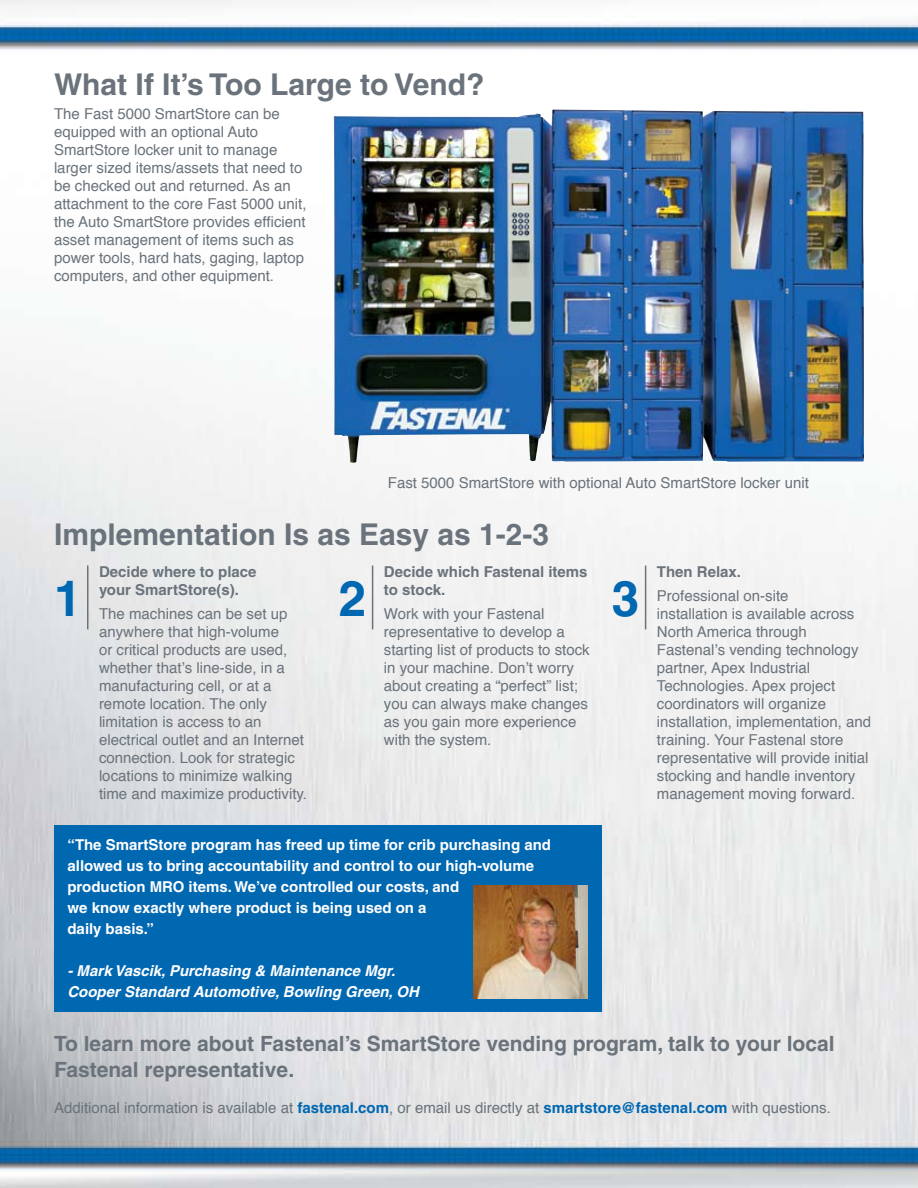
<style>
.page{position:relative;width:918px;height:1188px;background:#fff}
.page>*{position:absolute;margin:0;border:0;box-sizing:border-box;transform-origin:0 0}
.t1{font:700 49.5px "Helvetica";color:#0067b1}
.t2{font:700 30px "Helvetica";color:#6a737b}
.t3{font:700 21px/25.2px "Helvetica";color:#6a737b}
.t4{font:15px/18px "Helvetica";color:#6a737b}
.t5{font:700 15px/21px "Helvetica";color:#fff}
.t6{font:700 15px/18px "Helvetica";color:#6a737b}
.t7{font:italic 700 15px/21px "Helvetica";color:#fff}
.t8{font:13.5px "Helvetica";color:#6a737b}
.s1{font-weight:700;color:#0067b1}
</style>
<div class="page">
<img style="left:0;top:0;width:918px;height:1188px">
<hr style="left:917px;top:196px;width:1px;height:170px;background:#fff">
<hr style="left:87px;top:566px;width:2px;height:63px;background:#6a737b">
<hr style="left:372px;top:566px;width:1px;height:63px;background:#6a737b">
<hr style="left:645px;top:566px;width:1px;height:63px;background:#6a737b">
<img style="left:334px;top:110px;width:530px;height:353px">
<div style="left:54px;top:825px;width:548px;height:186px;background:#0067b1"></div>
<img style="left:474px;top:885px;width:114px;height:113px">
<h2 class="t2" style="left:54px;top:66px;width:432px">What If It’s Too Large to Vend?</h2>
<p class="t4" style="left:54px;top:105px;width:254px">The Fast 5000 SmartStore can be equipped with an optional Auto SmartStore locker unit to manage larger sized items/assets that need to be checked out and returned. As an attachment to the core Fast 5000 unit, the Auto SmartStore provides efficient asset management of items such as power tools, hard hats, gaging, laptop computers, and other equipment.</p>
<p class="t4" style="left:388px;top:474px;width:423px">Fast 5000 SmartStore with optional Auto SmartStore locker unit</p>
<h2 class="t2" style="left:54px;top:516px;width:497px">Implementation Is as Easy as 1-2-3</h2>
<h1 class="t1" style="left:54px;top:568px;width:29px">1</h1>
<p class="t6" style="left:99px;top:563px;width:159px">Decide where to place your SmartStore(s).</p>
<p class="t4" style="left:99px;top:605px;width:210px">The machines can be set up anywhere that high-volume<br>or critical products are used, whether that’s line-side, in a manufacturing cell, or at a remote location. The only limitation is access to an electrical outlet and an Internet connection. Look for strategic locations to minimize walking time and maximize productivity.</p>
<h1 class="t1" style="left:339px;top:568px;width:29px">2</h1>
<p class="t6" style="left:384px;top:563px;width:205px">Decide which Fastenal items to stock.</p>
<p class="t4" style="left:384px;top:605px;width:207px">Work with your Fastenal representative to develop a starting list of products to stock in your machine. Don’t worry about creating a “perfect” list; you can always make changes as you gain more experience with the system.</p>
<p class="t8" style="left:498px;top:668px;width:5px">.</p>
<p class="t5" style="left:68px;top:834px;width:485px">“The SmartStore program has freed up time for crib purchasing and allowed us to bring accountability and control to our high-volume production MRO items. We’ve controlled our costs, and<br>we know exactly where product is being used on a<br>daily basis.”</p>
<p class="t7" style="left:68px;top:960px;width:353px">- Mark Vascik, Purchasing &amp; Maintenance Mgr.<br>Cooper Standard Automotive, Bowling Green, OH</p>
<h1 class="t1" style="left:612px;top:568px;width:29px">3</h1>
<p class="t6" style="left:657px;top:563px;width:86px">Then Relax.</p>
<p class="t4" style="left:657px;top:587px;width:216px">Professional on-site<br>installation is available across<br>North America through<br>Fastenal’s vending technology partner, Apex Industrial<br>Technologies. Apex project coordinators will organize installation, implementation, and training. Your Fastenal store representative will provide initial stocking and handle inventory management moving forward.</p>
<h3 class="t3" style="left:54px;top:1031px;width:782px">To learn more about Fastenal’s SmartStore vending program, talk to your local<br>Fastenal representative.</h3>
<p class="t4" style="left:54px;top:1099px;width:778px">Additional information is available at <span class="s1">fastenal.com</span>, or email us directly at <span class="s1">smartstore@fastenal.com</span> with questions.</p>
</div>
